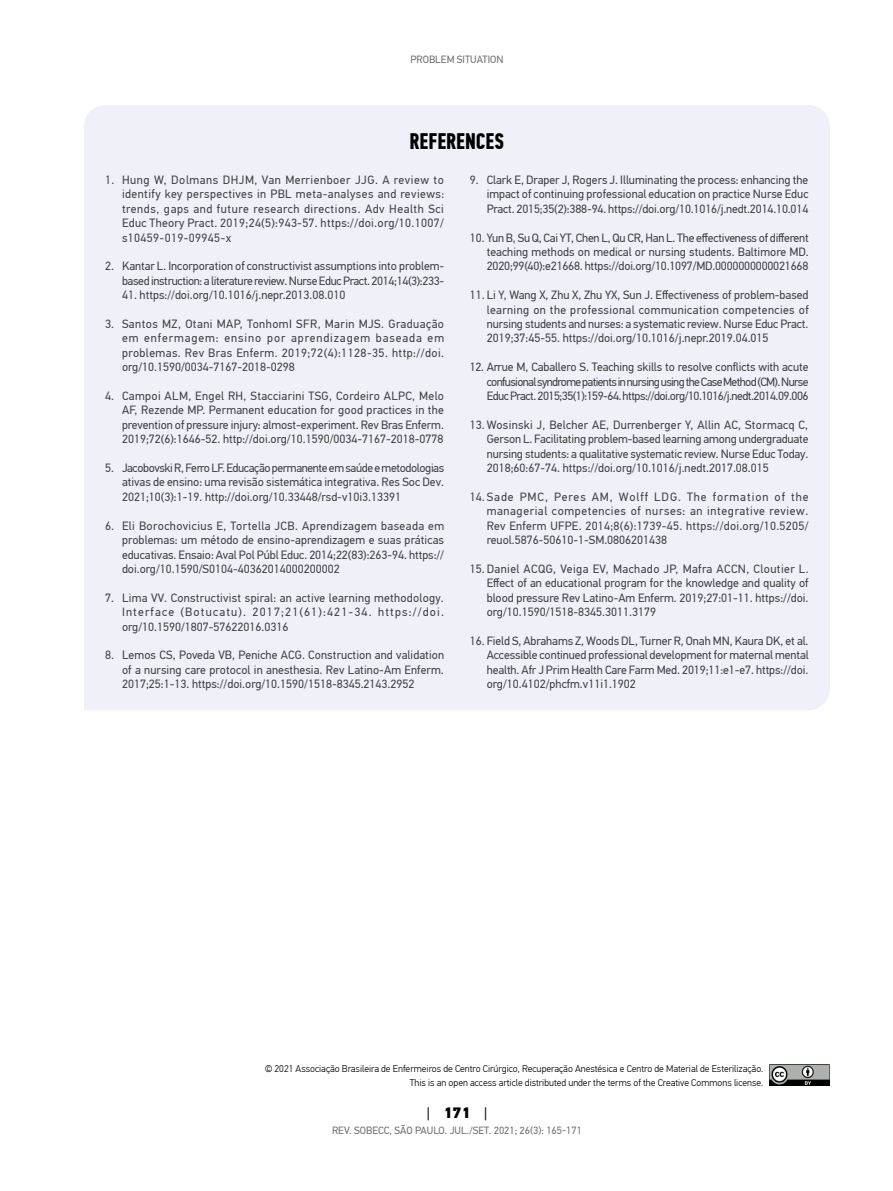
<style>
.page{position:relative;width:893px;height:1191px;background:#fff}
.page>*{position:absolute;margin:0;border:0;box-sizing:border-box;transform-origin:0 0}
.t1{font:700 22.5px "PF Din Text Comp Pro";color:#000}
.t2{font:900 15px "PF Din Text Pro";color:#000}
.t3{font:12px/14.4px "PF Din Text Pro";color:#414042;text-align:justify}
.t4{font:10.5px "PF Din Text Pro";color:#6d6e71}
.t5{font:300 9.75px/13.5px "PF Din Text Pro";color:#000;text-align:right}
.s1{font-weight:400}
</style>
<div class="page">
<div style="left:84px;top:105px;width:746px;height:605px;background:#eff0f8"></div>
<img style="left:769px;top:1064px;width:61px;height:22px">
<p class="t4" style="left:410px;top:53px;width:95px">PROBLEM SITUATION</p>
<h1 class="t1" style="left:410px;top:127px;width:96px">REFERENCES</h1>
<p class="t3" style="left:122px;top:173px;width:324px;text-indent:-17px">1. Hung W, Dolmans DHJM, Van Merrienboer JJG. A review to identify key perspectives in PBL meta-analyses and reviews: trends, gaps and future research directions. Adv Health Sci Educ Theory Pract. 2019;24(5):943-57. https://doi.org/10.1007/ s10459-019-09945-x</p>
<p class="t3" style="left:105px;top:259px;width:341px;text-align:right">2. Kantar L. Incorporation of constructivist assumptions into problem&shy;based instruction: a literature review. Nurse Educ Pract. 2014;14(3):233-</p>
<p class="t3" style="left:122px;top:288px;width:225px">41. https://doi.org/10.1016/j.nepr.2013.08.010</p>
<p class="t3" style="left:122px;top:317px;width:324px;text-indent:-17px">3. Santos MZ, Otani MAP, TonhomI SFR, Marin MJS. Graduação em enfermagem: ensino por aprendizagem baseada em problemas. Rev Bras Enferm. 2019;72(4):1128-35. http://doi. org/10.1590/0034-7167-2018-0298</p>
<p class="t3" style="left:122px;top:389px;width:324px;text-indent:-17px">4. Campoi ALM, Engel RH, Stacciarini TSG, Cordeiro ALPC, Melo AF, Rezende MP. Permanent education for good practices in the prevention of pressure injury: almost-experiment. Rev Bras Enferm.<br>2019;72(6):1646-52. http://doi.org/10.1590/0034-7167-2018-0778</p>
<p class="t3" style="left:122px;top:461px;width:324px;text-indent:-17px">5. Jacobovski R, Ferro LF. Educação permanente em saúde e metodologias ativas de ensino: uma revisão sistemática integrativa. Res Soc Dev.<br>2021;10(3):1-19. http://doi.org/10.33448/rsd-v10i3.13391</p>
<p class="t3" style="left:122px;top:518px;width:324px;text-indent:-17px">6. Eli Borochovicius E, Tortella JCB. Aprendizagem baseada em problemas: um método de ensino-aprendizagem e suas práticas educativas. Ensaio: Aval Pol Públ Educ. 2014;22(83):263-94. https:// doi.org/10.1590/S0104-40362014000200002</p>
<p class="t3" style="left:122px;top:590px;width:323px;text-indent:-17px">7. Lima VV. Constructivist spiral: an active learning methodology.<br>Interface (Botucatu). 2017;21(61):421-34. https://doi. org/10.1590/1807-57622016.0316</p>
<p class="t3" style="left:122px;top:648px;width:324px;text-indent:-17px">8. Lemos CS, Poveda VB, Peniche ACG. Construction and validation of a nursing care protocol in anesthesia. Rev Latino-Am Enferm.<br>2017;25:1-13. https://doi.org/10.1590/1518-8345.2143.2952</p>
<p class="t3" style="left:487px;top:173px;width:323px;text-indent:-17px">9. Clark E, Draper J, Rogers J. Illuminating the process: enhancing the impact of continuing professional education on practice Nurse Educ Pract. 2015;35(2):388-94. https://doi.org/10.1016/j.nedt.2014.10.014</p>
<p class="t3" style="left:487px;top:230px;width:324px;text-indent:-17px">10. Yun B, Su Q, Cai YT, Chen L, Qu CR, Han L. The effectiveness of different teaching methods on medical or nursing students. Baltimore MD.<br>2020;99(40):e21668. https://doi.org/10.1097/MD.0000000000021668</p>
<p class="t3" style="left:487px;top:288px;width:323px;text-indent:-17px">11. Li Y, Wang X, Zhu X, Zhu YX, Sun J. Effectiveness of problem-based learning on the professional communication competencies of nursing students and nurses: a systematic review. Nurse Educ Pract.<br>2019;37:45-55. https://doi.org/10.1016/j.nepr.2019.04.015</p>
<p class="t3" style="left:487px;top:360px;width:323px;text-indent:-17px">12. Arrue M, Caballero S. Teaching skills to resolve conflicts with acute confusional syndrome patients in nursing using the Case Method (CM). Nurse Educ Pract. 2015;35(1):159-64. https://doi.org/10.1016/j.nedt.2014.09.006</p>
<p class="t3" style="left:487px;top:417px;width:323px;text-indent:-17px">13. Wosinski J, Belcher AE, Durrenberger Y, Allin AC, Stormacq C, Gerson L. Facilitating problem-based learning among undergraduate nursing students: a qualitative systematic review. Nurse Educ Today.<br>2018;60:67-74. https://doi.org/10.1016/j.nedt.2017.08.015</p>
<p class="t3" style="left:487px;top:489px;width:323px;text-indent:-17px">14.Sade PMC, Peres AM, Wolff LDG. The formation of the managerial competencies of nurses: an integrative review.<br>Rev Enferm UFPE. 2014;8(6):1739-45. https://doi.org/10.5205/ reuol.5876-50610-1-SM.0806201438</p>
<p class="t3" style="left:487px;top:561px;width:323px;text-indent:-17px">15. Daniel ACQG, Veiga EV, Machado JP, Mafra ACCN, Cloutier L.<br>Effect of an educational program for the knowledge and quality of blood pressure Rev Latino-Am Enferm. 2019;27:01-11. https://doi. org/10.1590/1518-8345.3011.3179</p>
<p class="t3" style="left:487px;top:633px;width:323px;text-indent:-17px">16. Field S, Abrahams Z, Woods DL, Turner R, Onah MN, Kaura DK, et al.<br>Accessible continued professional development for maternal mental health. Afr J Prim Health Care Farm Med. 2019;11:e1-e7. https://doi. org/10.4102/phcfm.v11i1.1902</p>
<p class="t5" style="left:265px;top:1062px;width:500px">© 2021 Associação Brasileira de Enfermeiros de Centro Cirúrgico, Recuperação Anestésica e Centro de Material de Esterilização.<br>This is an open access article distributed under the terms of the Creative Commons license.</p>
<p class="t2" style="left:427px;top:1102px;width:62px"><span class="s1">|</span> 171 <span class="s1">|</span></p>
<p class="t4" style="left:332px;top:1124px;width:251px">REV. SOBECC, SÃO PAULO. JUL./SET. 2021; 26(3): 165-171</p>
</div>
